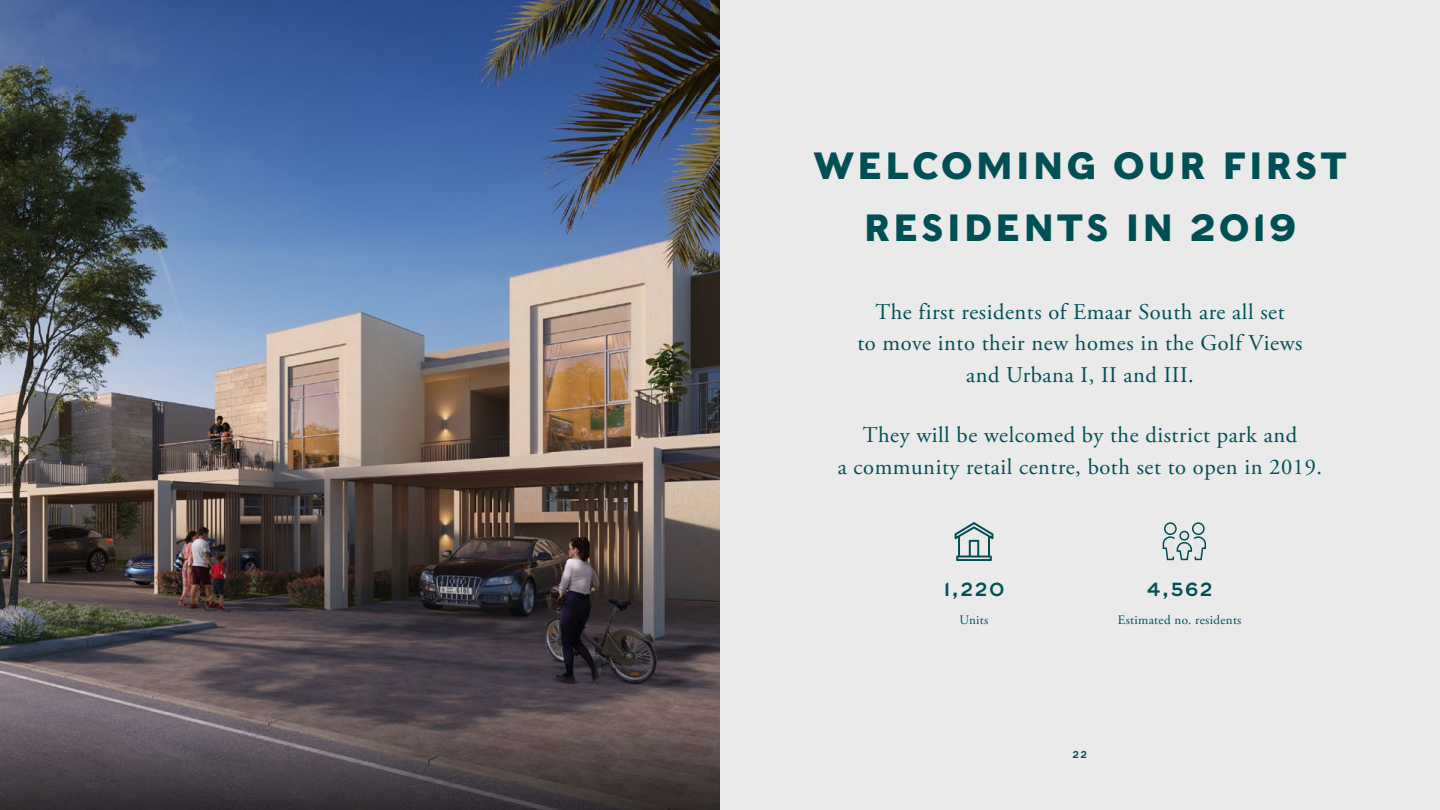
<style>
.page{position:relative;width:1440px;height:810px;background:#fff}
.page>*{position:absolute;margin:0;border:0;box-sizing:border-box;transform-origin:0 0}
.t1{font:700 37.5px/62.1px "Caslons Egyptian";letter-spacing:.075em;color:#004f54;text-align:center}
.t2{font:22.5px/31.5px "Adobe Garamond Pro";letter-spacing:.025em;color:#004f54;text-align:center}
.t3{font:18.75px "Caslons Egyptian";letter-spacing:.08em;color:#005055}
.t4{font:12.98px "Adobe Garamond Pro";letter-spacing:.025em;color:#005055}
.t5{font:9.75px "Caslons Egyptian";color:#004f54}
</style>
<div class="page">
<div style="left:720px;top:0;width:720px;height:810px;background:#eaeaeb"></div>
<img style="left:0;top:0;width:720px;height:810px">
<svg style="left:1162px;top:522px;width:45px;height:39px"></svg>
<svg style="left:954px;top:522px;width:40px;height:39px"></svg>
<h1 class="t1" style="left:813px;top:135px;width:535px">WELCOMING OUR FIRST<br>RESIDENTS IN 2019</h1>
<p class="t2" style="left:857px;top:298px;width:447px">The first residents of Emaar South are all set<br>to move into their new homes in the Golf Views and Urbana I, II and III.</p>
<p class="t2" style="left:838px;top:421px;width:486px">They will be welcomed by the district park and<br>a community retail centre, both set to open in 2019.</p>
<p class="t3" style="left:944px;top:578px;width:62px">1,220</p>
<p class="t4" style="left:960px;top:615px;width:30px">Units</p>
<p class="t3" style="left:1147px;top:578px;width:68px">4,562</p>
<p class="t4" style="left:1118px;top:615px;width:125px">Estimated no. residents</p>
<p class="t5" style="left:1073px;top:748px;width:16px">22</p>
</div>
